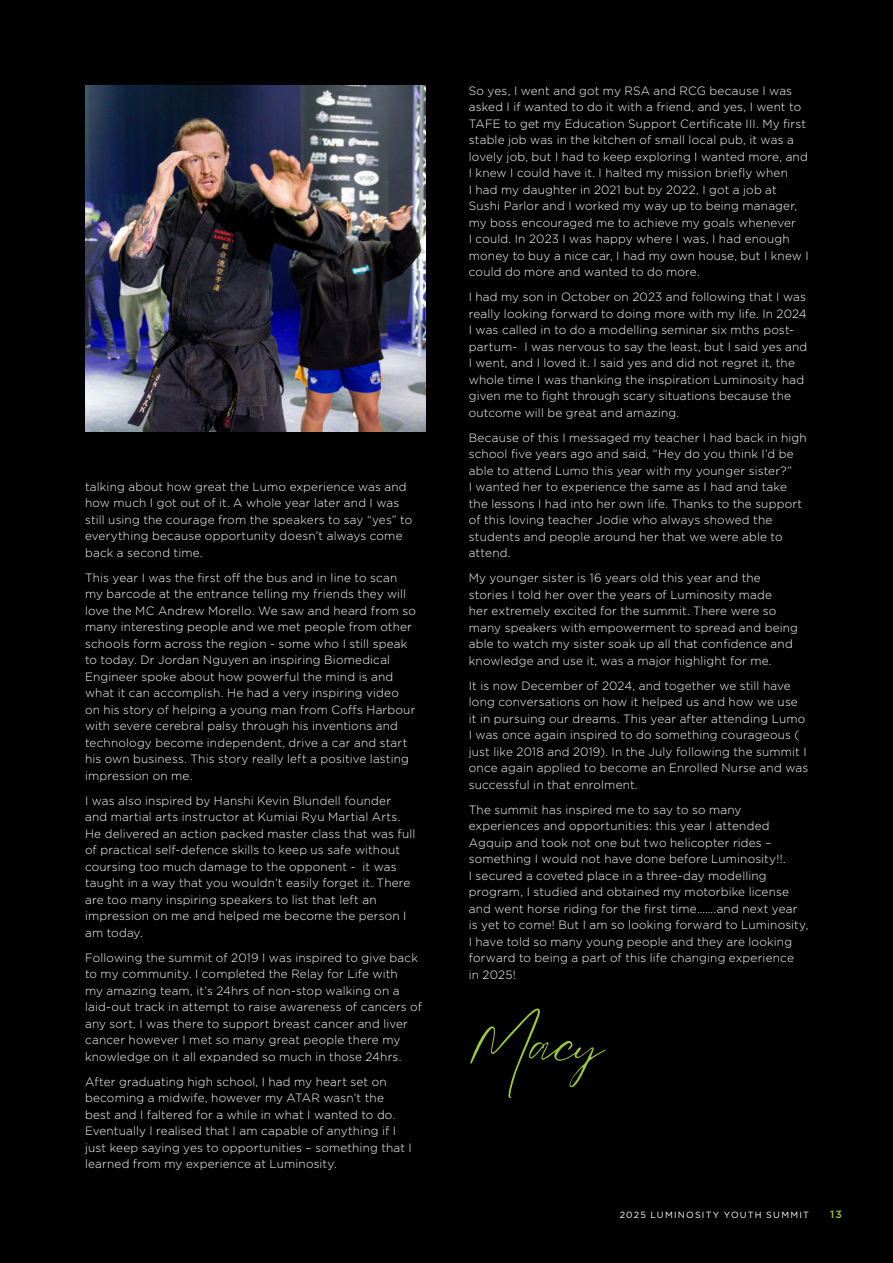
<style>
.page{position:relative;width:893px;height:1263px;background:#000001}
.page>*{position:absolute;margin:0;border:0;box-sizing:border-box;transform-origin:0 0}
.t1{font:54px "Eyesome Script";color:#9ccb3b}
.t2{font:300 12px/16.5px "Gotham";letter-spacing:.015em;color:#fff}
.t3{font:500 10.5px "Gotham";color:#9ccb3b}
.t4{font:9px "Gotham";letter-spacing:.135em;color:#fff}
</style>
<div class="page">
<img style="left:85px;top:85px;width:341px;height:347px">
<p class="t2" style="left:85px;top:478px;width:329px">talking about how great the Lumo experience was and how much I got out of it. A whole year later and I was still using the courage from the speakers to say “yes” to everything because opportunity doesn’t always come back a second time.</p>
<p class="t2" style="left:85px;top:569px;width:332px">This year I was the first off the bus and in line to scan my barcode at the entrance telling my friends they will love the MC Andrew Morello. We saw and heard from so many interesting people and we met people from other schools form across the region - some who I still speak to today. Dr Jordan Nguyen an inspiring Biomedical Engineer spoke about how powerful the mind is and what it can accomplish. He had a very inspiring video on his story of helping a young man from Coffs Harbour with severe cerebral palsy through his inventions and technology become independent, drive a car and start his own business. This story really left a positive lasting impression on me.</p>
<p class="t2" style="left:85px;top:792px;width:332px">I was also inspired by Hanshi Kevin Blundell founder and martial arts instructor at Kumiai Ryu Martial Arts.<br>He delivered an action packed master class that was full of practical self-defence skills to keep us safe without coursing too much damage to the opponent - it was taught in a way that you wouldn’t easily forget it. There are too many inspiring speakers to list that left an impression on me and helped me become the person I am today.</p>
<p class="t2" style="left:85px;top:949px;width:339px">Following the summit of 2019 I was inspired to give back to my community. I completed the Relay for Life with<br>my amazing team, it’s 24hrs of non-stop walking on a laid-out track in attempt to raise awareness of cancers of any sort, I was there to support breast cancer and liver cancer however I met so many great people there my knowledge on it all expanded so much in those 24hrs.</p>
<p class="t2" style="left:85px;top:1073px;width:328px">After graduating high school, I had my heart set on becoming a midwife, however my ATAR wasn’t the best and I faltered for a while in what I wanted to do.<br>Eventually I realised that I am capable of anything if I just keep saying yes to opportunities – something that I learned from my experience at Luminosity.</p>
<p class="t2" style="left:469px;top:82px;width:341px">So yes, I went and got my RSA and RCG because I was asked I if wanted to do it with a friend, and yes, I went to TAFE to get my Education Support Certificate III. My first stable job was in the kitchen of small local pub, it was a lovely job, but I had to keep exploring I wanted more, and I knew I could have it. I halted my mission briefly when<br>I had my daughter in 2021 but by 2022, I got a job at Sushi Parlor and I worked my way up to being manager, my boss encouraged me to achieve my goals whenever<br>I could. In 2023 I was happy where I was, I had enough money to buy a nice car, I had my own house, but I knew I could do more and wanted to do more.</p>
<p class="t2" style="left:469px;top:288px;width:340px">I had my son in October on 2023 and following that I was really looking forward to doing more with my life. In 2024<br>I was called in to do a modelling seminar six mths post&shy;partum- I was nervous to say the least, but I said yes and I went, and I loved it. I said yes and did not regret it, the whole time I was thanking the inspiration Luminosity had given me to fight through scary situations because the outcome will be great and amazing.</p>
<p class="t2" style="left:469px;top:429px;width:339px">Because of this I messaged my teacher I had back in high school five years ago and said, “Hey do you think I’d be able to attend Lumo this year with my younger sister?”<br>I wanted her to experience the same as I had and take the lessons I had into her own life. Thanks to the support of this loving teacher Jodie who always showed the students and people around her that we were able to attend.</p>
<p class="t2" style="left:469px;top:569px;width:331px">My younger sister is 16 years old this year and the stories I told her over the years of Luminosity made<br>her extremely excited for the summit. There were so many speakers with empowerment to spread and being able to watch my sister soak up all that confidence and knowledge and use it, was a major highlight for me.</p>
<p class="t2" style="left:469px;top:677px;width:341px">It is now December of 2024, and together we still have long conversations on how it helped us and how we use it in pursuing our dreams. This year after attending Lumo I was once again inspired to do something courageous ( just like 2018 and 2019). In the July following the summit I once again applied to become an Enrolled Nurse and was successful in that enrolment.</p>
<p class="t2" style="left:469px;top:801px;width:341px">The summit has inspired me to say to so many experiences and opportunities: this year I attended Agquip and took not one but two helicopter rides – something I would not have done before Luminosity!!.<br>I secured a coveted place in a three-day modelling program, I studied and obtained my motorbike license and went horse riding for the first time…….and next year is yet to come! But I am so looking forward to Luminosity, I have told so many young people and they are looking forward to being a part of this life changing experience<br>in 2025!</p>
<p class="t1" style="left:468px;top:1008px;width:138px">Macy</p>
<p class="t4" style="left:620px;top:1209px;width:191px">2025 LUMINOSITY YOUTH SUMMIT</p>
<p class="t3" style="left:830px;top:1207px;width:13px">13</p>
</div>
